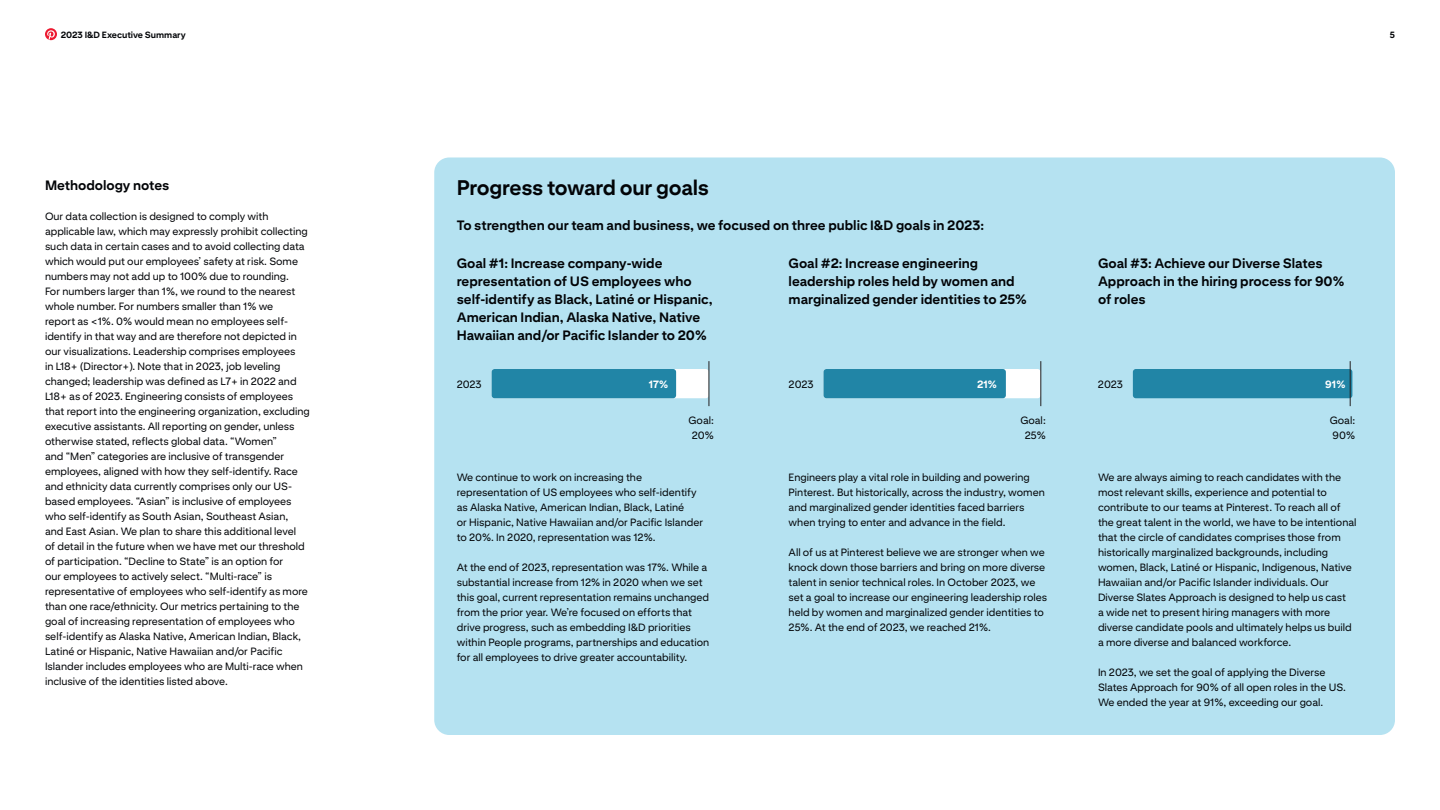
<style>
.page{position:relative;width:1440px;height:810px;background:#fff}
.page>*{position:absolute;margin:0;border:0;box-sizing:border-box;transform-origin:0 0}
.t1{font:700 21px "Pin Sans";letter-spacing:-.01em;color:#020407}
.t2{font:700 13.5px/18px "Pin Sans";color:#020407}
.t3{font:10.5px/15px "Pin Sans";color:#020407}
.t4{font:700 10.5px "Pin Sans";color:#fff}
.t5{font:700 9px "Pin Sans";color:#020407}
</style>
<div class="page">
<svg style="left:45px;top:28px;width:12px;height:12px"></svg>
<div style="left:434px;top:158px;width:961px;height:577px;background:#b5e2f1;border-radius:15px"></div>
<div style="left:492px;top:369px;width:217px;height:29px;background:#fff;border-radius:3px"></div>
<div style="left:824px;top:369px;width:217px;height:29px;background:#fff;border-radius:3px"></div>
<div style="left:492px;top:369px;width:184px;height:29px;background:#2185a6;border-radius:3px"></div>
<div style="left:824px;top:369px;width:182px;height:29px;background:#2185a6;border-radius:3px"></div>
<div style="left:1133px;top:369px;width:219px;height:29px;background:#2185a6;border-radius:3px"></div>
<hr style="left:709px;top:361px;width:1px;height:45px;background:#231f20">
<hr style="left:1041px;top:361px;width:1px;height:45px;background:#231f20">
<hr style="left:1350px;top:361px;width:1px;height:45px;background:#231f20">
<p class="t5" style="left:61px;top:27px;width:127px">2023 I&amp;D Executive Summary</p>
<p class="t5" style="left:1390px;top:27px;width:7px">5</p>
<p class="t2" style="left:45px;top:174px;width:126px">Methodology notes</p>
<p class="t3" style="left:45px;top:207px;width:266px">Our data collection is designed to comply with applicable law, which may expressly prohibit collecting such data in certain cases and to avoid collecting data which would put our employees’ safety at risk. Some numbers may not add up to 100% due to rounding.<br>For numbers larger than 1%, we round to the nearest whole number. For numbers smaller than 1% we<br>report as &lt;1%. 0% would mean no employees self&shy;identify in that way and are therefore not depicted in our visualizations. Leadership comprises employees<br>in L18+ (Director+). Note that in 2023, job leveling changed; leadership was defined as L7+ in 2022 and L18+ as of 2023. Engineering consists of employees that report into the engineering organization, excluding executive assistants. All reporting on gender, unless otherwise stated, reflects global data. “Women”<br>and “Men” categories are inclusive of transgender employees, aligned with how they self-identify. Race and ethnicity data currently comprises only our US&shy;based employees. “Asian” is inclusive of employees who self-identify as South Asian, Southeast Asian,<br>and East Asian. We plan to share this additional level<br>of detail in the future when we have met our threshold of participation. “Decline to State” is an option for<br>our employees to actively select. “Multi-race” is representative of employees who self-identify as more than one race/ethnicity. Our metrics pertaining to the goal of increasing representation of employees who self-identify as Alaska Native, American Indian, Black, Latiné or Hispanic, Native Hawaiian and/or Pacific Islander includes employees who are Multi-race when inclusive of the identities listed above.</p>
<h1 class="t1" style="left:457px;top:171px;width:254px">Progress toward our goals</h1>
<p class="t2" style="left:457px;top:215px;width:529px">To strengthen our team and business, we focused on three public I&amp;D goals in 2023:</p>
<p class="t2" style="left:457px;top:253px;width:257px">Goal #1: Increase company-wide representation of US employees who self-identify as Black, Latiné or Hispanic, American Indian, Alaska Native, Native Hawaiian and/or Pacific Islander to 20%</p>
<p class="t2" style="left:789px;top:253px;width:240px">Goal #2: Increase engineering leadership roles held by women and marginalized gender identities to 25%</p>
<p class="t2" style="left:1098px;top:253px;width:248px">Goal #3: Achieve our Diverse Slates<br>Approach in the hiring process for 90% of roles</p>
<p class="t3" style="left:457px;top:376px;width:27px">2023</p>
<p class="t3" style="left:789px;top:376px;width:27px">2023</p>
<p class="t3" style="left:1098px;top:376px;width:27px">2023</p>
<p class="t3" style="left:689px;top:411px;width:27px;text-align:center">Goal:<br>20%</p>
<p class="t3" style="left:1020px;top:411px;width:27px;text-align:center">Goal:<br>25%</p>
<p class="t3" style="left:1330px;top:411px;width:27px">Goal:<br>90%</p>
<p class="t4" style="left:649px;top:376px;width:21px">17%</p>
<p class="t4" style="left:977px;top:376px;width:21px">21%</p>
<p class="t4" style="left:1325px;top:376px;width:22px">91%</p>
<p class="t3" style="left:457px;top:469px;width:248px">We continue to work on increasing the representation of US employees who self-identify as Alaska Native, American Indian, Black, Latiné<br>or Hispanic, Native Hawaiian and/or Pacific Islander to 20%. In 2020, representation was 12%.</p>
<p class="t3" style="left:457px;top:559px;width:254px">At the end of 2023, representation was 17%. While a substantial increase from 12% in 2020 when we set this goal, current representation remains unchanged from the prior year. We’re focused on efforts that drive progress, such as embedding I&amp;D priorities within People programs, partnerships and education for all employees to drive greater accountability.</p>
<p class="t3" style="left:789px;top:469px;width:258px">Engineers play a vital role in building and powering Pinterest. But historically, across the industry, women and marginalized gender identities faced barriers when trying to enter and advance in the field.</p>
<p class="t3" style="left:789px;top:544px;width:260px">All of us at Pinterest believe we are stronger when we knock down those barriers and bring on more diverse talent in senior technical roles. In October 2023, we set a goal to increase our engineering leadership roles held by women and marginalized gender identities to 25%. At the end of 2023, we reached 21%.</p>
<p class="t3" style="left:1098px;top:469px;width:260px">We are always aiming to reach candidates with the most relevant skills, experience and potential to contribute to our teams at Pinterest. To reach all of the great talent in the world, we have to be intentional that the circle of candidates comprises those from historically marginalized backgrounds, including women, Black, Latiné or Hispanic, Indigenous, Native Hawaiian and/or Pacific Islander individuals. Our Diverse Slates Approach is designed to help us cast<br>a wide net to present hiring managers with more diverse candidate pools and ultimately helps us build a more diverse and balanced workforce.</p>
<p class="t3" style="left:1098px;top:664px;width:250px">In 2023, we set the goal of applying the Diverse<br>Slates Approach for 90% of all open roles in the US.<br>We ended the year at 91%, exceeding our goal.</p>
</div>
